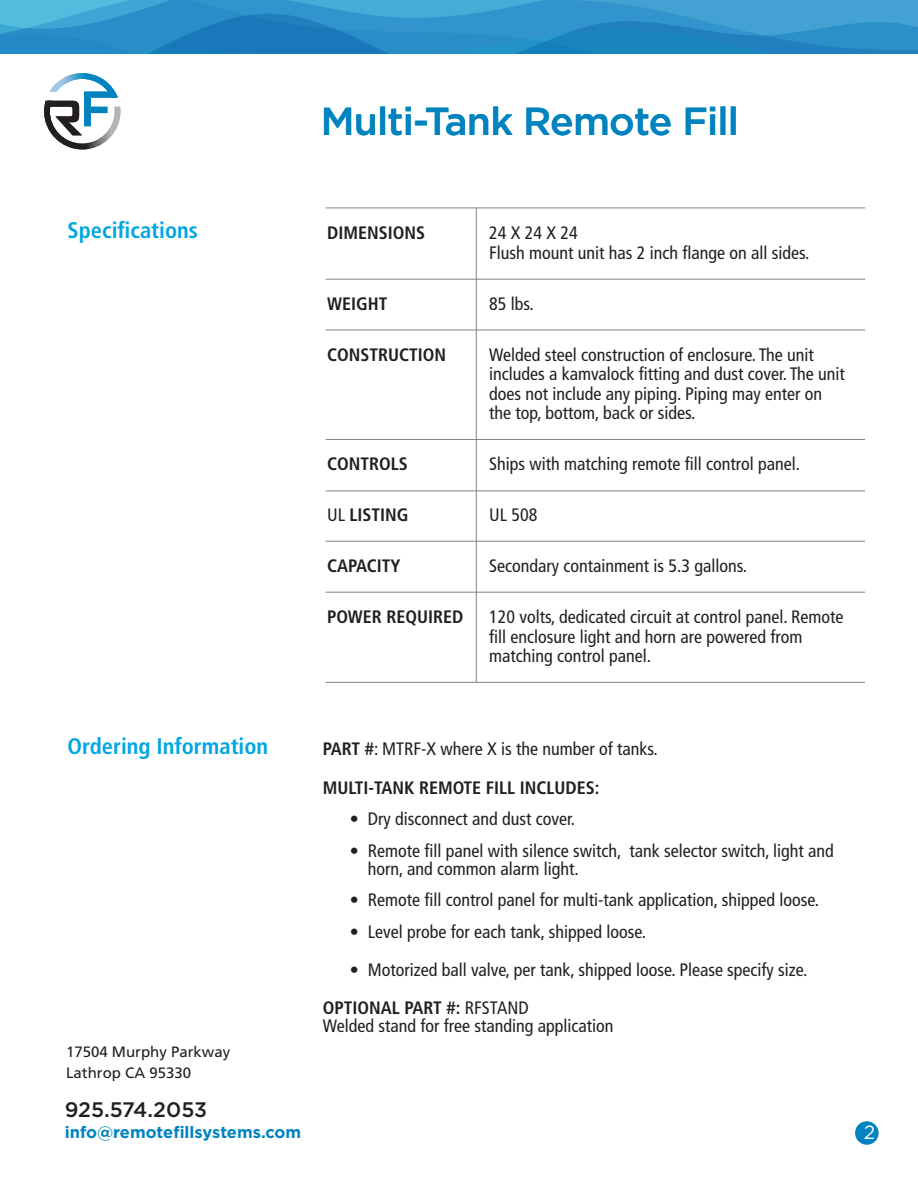
<style>
.page{position:relative;width:918px;height:1188px;background:#fff}
.page>*{position:absolute;margin:0;border:0;box-sizing:border-box;transform-origin:0 0}
.t1{font:500 39px "Gotham";letter-spacing:-.02em;color:#0083bf}
.t2{font:700 condensed 22.5px "Frutiger";color:#00a6e4}
.t3{font:500 21px "Gotham";letter-spacing:-.005em;color:#231f20}
.t4{font:19.2px "Gotham";color:#fff}
.t5{font:condensed 18px/19.5px "Frutiger";color:#231f20}
.t6{font:700 condensed 18px "Frutiger";color:#231f20}
.t7{font:700 16.5px "Gotham";color:#0083bf}
.t8{font:15px/21px "Frutiger";color:#231f20}
.s1{font-weight:400}
.s2{font-weight:700}
</style>
<div class="page">
<div style="left:855px;top:1121px;width:24px;height:24px;background:#0083bf;border-radius:50%"></div>
<hr style="left:326px;top:279px;width:539px;height:1px;background:#808285">
<hr style="left:326px;top:208px;width:539px;height:1px;background:#808285">
<hr style="left:326px;top:330px;width:539px;height:1px;background:#808285">
<hr style="left:326px;top:592px;width:539px;height:1px;background:#808285">
<hr style="left:326px;top:439px;width:539px;height:1px;background:#808285">
<hr style="left:326px;top:490px;width:539px;height:1px;background:#808285">
<hr style="left:326px;top:541px;width:539px;height:1px;background:#808285">
<hr style="left:476px;top:208px;width:1px;height:475px;background:#808285">
<hr style="left:326px;top:682px;width:539px;height:1px;background:#808285">
<svg style="left:44px;top:73px;width:76px;height:76px"></svg>
<svg style="left:0;top:0;width:918px;height:54px;background:#2e91c9"></svg>
<p class="t1" style="left:321px;top:96px;width:420px">Multi-Tank Remote Fill</p>
<p class="t2" style="left:68px;top:217px;width:132px">Specifications</p>
<p class="t6" style="left:327px;top:222px;width:100px">DIMENSIONS</p>
<p class="t5" style="left:489px;top:224px;width:322px">24 X 24 X 24<br>Flush mount unit has 2 inch flange on all sides.</p>
<p class="t6" style="left:327px;top:293px;width:62px">WEIGHT</p>
<p class="t5" style="left:489px;top:294px;width:46px">85 lbs.</p>
<p class="t6" style="left:327px;top:344px;width:120px">CONSTRUCTION</p>
<p class="t5" style="left:489px;top:345px;width:357px">Welded steel construction of enclosure. The unit includes a kamvalock fitting and dust cover. The unit does not include any piping. Piping may enter on the top, bottom, back or sides.</p>
<p class="t6" style="left:327px;top:453px;width:82px">CONTROLS</p>
<p class="t5" style="left:489px;top:455px;width:312px">Ships with matching remote fill control panel.</p>
<p class="t6" style="left:327px;top:504px;width:83px"><span class="s1">UL</span> LISTING</p>
<p class="t5" style="left:489px;top:506px;width:50px">UL 508</p>
<p class="t6" style="left:327px;top:555px;width:75px">CAPACITY</p>
<p class="t5" style="left:489px;top:557px;width:259px">Secondary containment is 5.3 gallons.</p>
<p class="t6" style="left:327px;top:606px;width:138px">POWER REQUIRED</p>
<p class="t5" style="left:489px;top:608px;width:356px">120 volts, dedicated circuit at control panel. Remote fill enclosure light and horn are powered from matching control panel.</p>
<p class="t2" style="left:68px;top:733px;width:202px">Ordering Information</p>
<p class="t8" style="left:66px;top:1041px;width:166px">17504 Murphy Parkway<br>Lathrop CA 95330</p>
<p class="t3" style="left:65px;top:1096px;width:144px">925.574.2053</p>
<p class="t7" style="left:65px;top:1121px;width:238px">info@remotefillsystems.com</p>
<p class="t5" style="left:323px;top:739px;width:336px"><span class="s2">PART #</span>: MTRF-X where X is the number of tanks.</p>
<p class="t6" style="left:323px;top:777px;width:278px">MULTI-TANK REMOTE FILL INCLUDES:</p>
<p class="t5" style="left:350px;top:809px;width:227px">• Dry disconnect and dust cover.</p>
<p class="t5" style="left:368px;top:841px;width:468px;line-height:18px;text-indent:-18px">• Remote fill panel with silence switch, tank selector switch, light and horn, and common alarm light.</p>
<p class="t5" style="left:350px;top:890px;width:471px">• Remote fill control panel for multi-tank application, shipped loose.</p>
<p class="t5" style="left:350px;top:922px;width:298px">• Level probe for each tank, shipped loose.</p>
<p class="t5" style="left:350px;top:960px;width:459px">• Motorized ball valve, per tank, shipped loose. Please specify size.</p>
<p class="t5" style="left:323px;top:999px;width:292px;line-height:18px"><span class="s2">OPTIONAL PART #:</span> RFSTAND<br>Welded stand for free standing application</p>
<p class="t4" style="left:864px;top:1120px;width:13px">2</p>
</div>
